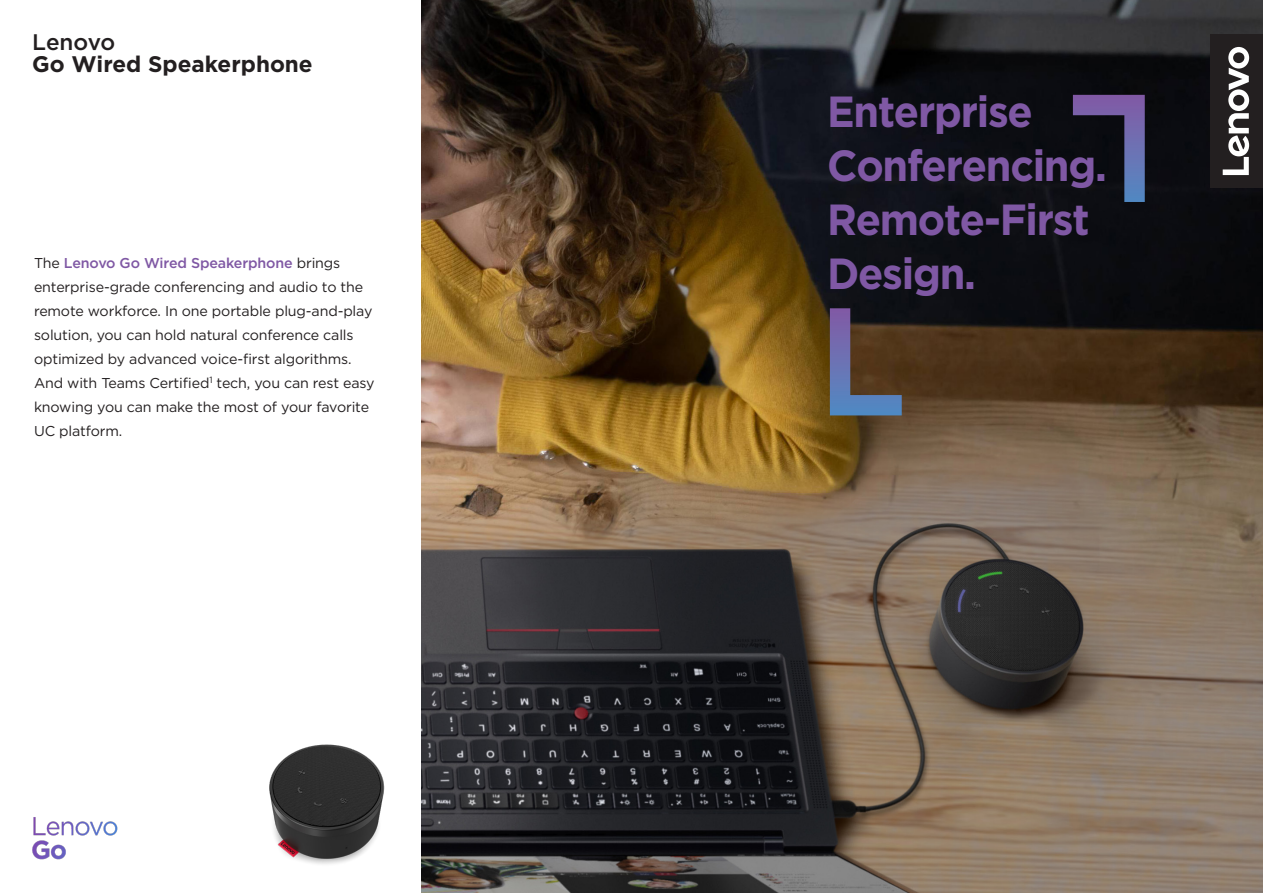
<style>
.page{position:relative;width:1263px;height:893px;background:#fff}
.page>*{position:absolute;margin:0;border:0;box-sizing:border-box;transform-origin:0 0}
.t1{font:700 43.5px/54px "Gotham";letter-spacing:-.03em;color:#7f58a4;scale:.95 1}
.t2{font:700 22.5px "Gotham";color:#231f20}
.t3{font:500 22.5px "Gotham";letter-spacing:-.01em;color:#231f20}
.t4{font:14.25px/24px "Gotham";letter-spacing:-.01em;color:#231f20}
.s1{font-weight:500;color:#7f58a4}
</style>
<div class="page">
<img style="left:421px;top:0;width:842px;height:893px">
<svg style="left:1073px;top:95px;width:72px;height:107px;background:#353353"></svg>
<svg style="left:830px;top:308px;width:72px;height:107px;background:#524e5b"></svg>
<img style="left:269px;top:744px;width:116px;height:120px">
<img style="left:32px;top:817px;width:86px;height:43px">
<div style="left:1211px;top:34px;width:52px;height:154px;background:#231f20"></div>
<svg style="left:1223px;top:47px;width:26px;height:128px"></svg>
<p class="t3" style="left:32px;top:27px;width:84px">Lenovo</p>
<p class="t2" style="left:32px;top:49px;width:282px">Go Wired Speakerphone</p>
<p class="t4" style="left:34px;top:251px;width:342px">The <span class="s1">Lenovo Go Wired Speakerphone</span> brings enterprise-grade conferencing and audio to the remote workforce. In one portable plug-and-play solution, you can hold natural conference calls optimized by advanced voice-first algorithms.<br>And with Teams Certified<sup>1</sup> tech, you can rest easy knowing you can make the most of your favorite UC platform.</p>
<p class="t1" style="left:827px;top:84px;width:296px">Enterprise<br>Conferencing.<br>Remote-First<br>Design.</p>
</div>
